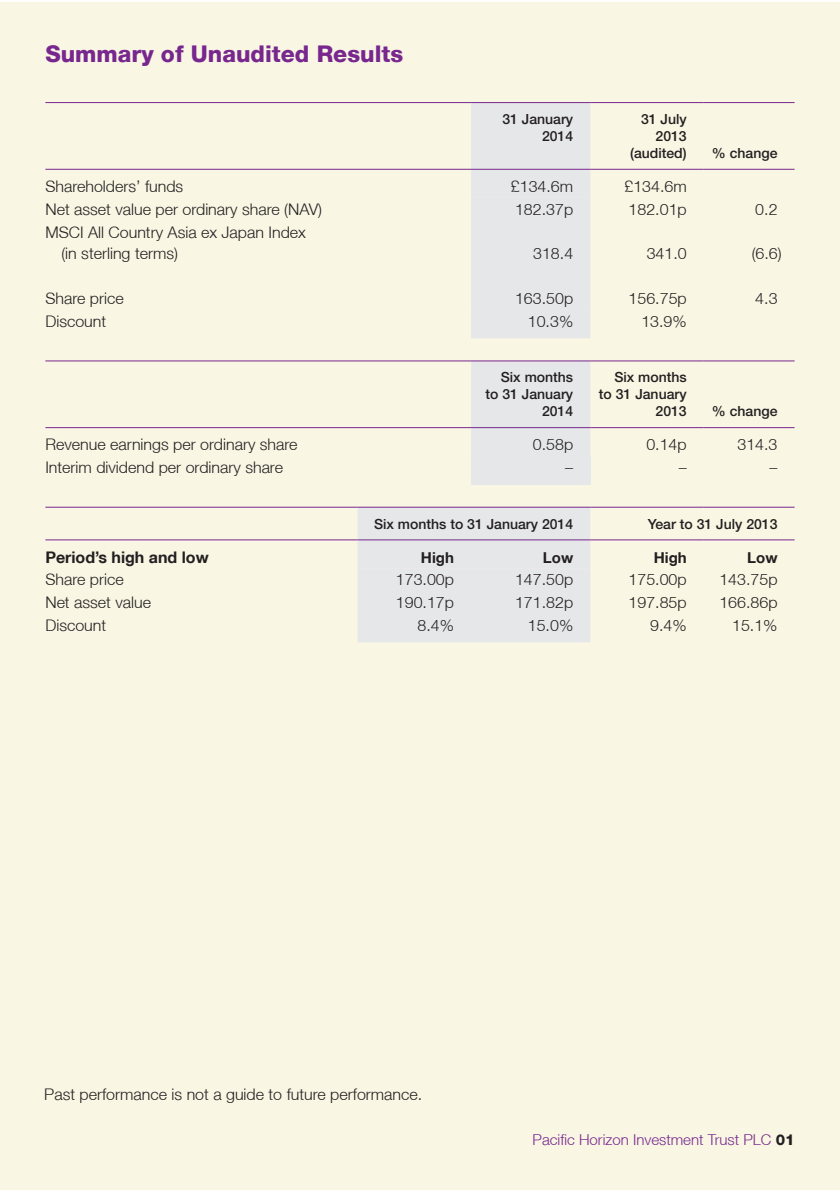
<style>
.page{position:relative;width:840px;height:1191px;background:#fff}
.page>*{position:absolute;margin:0;border:0;box-sizing:border-box;transform-origin:0 0}
.t1{font:800 23px "Helvetica Neue LT";color:#77278d}
.t2{font:300 16px/21px "Helvetica Neue LT";color:#231f20}
.t3{font:700 16px "Helvetica Neue LT";color:#231f20}
.t4{font:300 15px "Helvetica Neue LT";color:#77278d}
.t5{font:700 15px "Helvetica Neue LT";color:#231f20}
.t6{font:500 14px/17px "Helvetica Neue LT Std";color:#231f20;text-align:right}
.s1{font-weight:800;color:#231f20}
</style>
<div class="page">
<div style="left:0;top:2px;width:839px;height:1187px;background:#f9f6e4"></div>
<div style="left:471px;top:103px;width:119px;height:235px;background:#e6e7e9"></div>
<hr style="left:45px;top:102px;width:426px;height:1px;background:#77278d">
<hr style="left:590px;top:102px;width:113px;height:1px;background:#77278d">
<hr style="left:703px;top:102px;width:91px;height:1px;background:#77278d">
<hr style="left:703px;top:169px;width:91px;height:1px;background:#77278d">
<hr style="left:471px;top:102px;width:119px;height:1px;background:#77278d">
<hr style="left:45px;top:169px;width:426px;height:1px;background:#77278d">
<hr style="left:471px;top:169px;width:119px;height:1px;background:#77278d">
<hr style="left:590px;top:169px;width:113px;height:1px;background:#77278d">
<div style="left:471px;top:361px;width:119px;height:95px;background:#e6e7e9"></div>
<div style="left:471px;top:456px;width:119px;height:28px;background:#e6e7e9"></div>
<hr style="left:45px;top:360px;width:426px;height:1px;background:#77278d">
<hr style="left:590px;top:360px;width:113px;height:1px;background:#77278d">
<hr style="left:703px;top:360px;width:91px;height:1px;background:#77278d">
<hr style="left:703px;top:427px;width:91px;height:1px;background:#77278d">
<hr style="left:45px;top:427px;width:426px;height:1px;background:#77278d">
<hr style="left:471px;top:360px;width:119px;height:1px;background:#77278d">
<hr style="left:471px;top:427px;width:119px;height:1px;background:#77278d">
<hr style="left:590px;top:427px;width:113px;height:1px;background:#77278d">
<div style="left:357px;top:508px;width:233px;height:134px;background:#e6e7e9"></div>
<hr style="left:45px;top:507px;width:312px;height:1px;background:#77278d">
<hr style="left:45px;top:539px;width:312px;height:1px;background:#77278d">
<hr style="left:357px;top:507px;width:114px;height:1px;background:#77278d">
<hr style="left:471px;top:507px;width:119px;height:1px;background:#77278d">
<hr style="left:357px;top:539px;width:114px;height:1px;background:#77278d">
<hr style="left:471px;top:539px;width:119px;height:1px;background:#77278d">
<hr style="left:590px;top:539px;width:113px;height:1px;background:#77278d">
<hr style="left:703px;top:539px;width:91px;height:1px;background:#77278d">
<hr style="left:590px;top:507px;width:113px;height:1px;background:#77278d">
<hr style="left:703px;top:507px;width:91px;height:1px;background:#77278d">
<h1 class="t1" style="left:45px;top:40px;width:359px">Summary of Unaudited Results</h1>
<p class="t6" style="left:502px;top:110px;width:72px">31 January<br>2014</p>
<p class="t6" style="left:629px;top:110px;width:58px">31 July<br>2013 (audited)</p>
<p class="t6" style="left:711px;top:144px;width:67px">% change</p>
<p class="t2" style="left:45px;top:175px;width:139px">Shareholders’ funds</p>
<p class="t2" style="left:510px;top:175px;width:64px">£134.6m</p>
<p class="t2" style="left:624px;top:175px;width:64px">£134.6m</p>
<p class="t2" style="left:45px;top:198px;width:278px">Net asset value per ordinary share (NAV)</p>
<p class="t2" style="left:515px;top:198px;width:60px">182.37p</p>
<p class="t2" style="left:628px;top:198px;width:60px">182.01p</p>
<p class="t2" style="left:754px;top:198px;width:24px">0.2</p>
<p class="t2" style="left:61px;top:221px;width:246px;text-indent:-16px">MSCI All Country Asia ex Japan Index (in sterling terms)</p>
<p class="t2" style="left:533px;top:242px;width:42px">318.4</p>
<p class="t2" style="left:646px;top:242px;width:42px">341.0</p>
<p class="t2" style="left:751px;top:242px;width:31px">(6.6)</p>
<p class="t2" style="left:45px;top:288px;width:80px">Share price</p>
<p class="t2" style="left:515px;top:288px;width:60px">163.50p</p>
<p class="t2" style="left:628px;top:288px;width:60px">156.75p</p>
<p class="t2" style="left:754px;top:288px;width:24px">4.3</p>
<p class="t2" style="left:45px;top:310px;width:62px">Discount</p>
<p class="t2" style="left:527px;top:310px;width:47px">10.3%</p>
<p class="t2" style="left:641px;top:310px;width:47px">13.9%</p>
<p class="t6" style="left:485px;top:369px;width:89px">Six months to 31 January<br>2014</p>
<p class="t6" style="left:598px;top:369px;width:89px">Six months to 31 January<br>2013</p>
<p class="t6" style="left:711px;top:403px;width:67px">% change</p>
<p class="t2" style="left:45px;top:434px;width:253px">Revenue earnings per ordinary share</p>
<p class="t2" style="left:532px;top:434px;width:42px">0.58p</p>
<p class="t2" style="left:646px;top:434px;width:42px">0.14p</p>
<p class="t2" style="left:737px;top:434px;width:42px">314.3</p>
<p class="t2" style="left:45px;top:456px;width:239px">Interim dividend per ordinary share</p>
<p class="t2" style="left:565px;top:456px;width:9px">–</p>
<p class="t2" style="left:678px;top:456px;width:9px">–</p>
<p class="t2" style="left:769px;top:456px;width:9px">–</p>
<p class="t6" style="left:374px;top:515px;width:200px">Six months to 31 January 2014</p>
<p class="t6" style="left:647px;top:515px;width:131px">Year to 31 July 2013</p>
<p class="t3" style="left:45px;top:547px;width:165px">Period’s high and low</p>
<p class="t5" style="left:420px;top:548px;width:35px">High</p>
<p class="t5" style="left:542px;top:548px;width:32px">Low</p>
<p class="t5" style="left:653px;top:548px;width:35px">High</p>
<p class="t5" style="left:746px;top:548px;width:32px">Low</p>
<p class="t2" style="left:45px;top:569px;width:80px">Share price</p>
<p class="t2" style="left:395px;top:569px;width:60px">173.00p</p>
<p class="t2" style="left:514px;top:569px;width:60px">147.50p</p>
<p class="t2" style="left:628px;top:569px;width:60px">175.00p</p>
<p class="t2" style="left:719px;top:569px;width:60px">143.75p</p>
<p class="t2" style="left:45px;top:591px;width:107px">Net asset value</p>
<p class="t2" style="left:395px;top:591px;width:60px">190.17p</p>
<p class="t2" style="left:514px;top:591px;width:60px">171.82p</p>
<p class="t2" style="left:628px;top:591px;width:60px">197.85p</p>
<p class="t2" style="left:719px;top:591px;width:60px">166.86p</p>
<p class="t2" style="left:45px;top:614px;width:62px">Discount</p>
<p class="t2" style="left:417px;top:614px;width:38px">8.4%</p>
<p class="t2" style="left:527px;top:614px;width:47px">15.0%</p>
<p class="t2" style="left:650px;top:614px;width:38px">9.4%</p>
<p class="t2" style="left:731px;top:614px;width:47px">15.1%</p>
<p class="t2" style="left:44px;top:1083px;width:379px">Past performance is not a guide to future performance.</p>
<p class="t4" style="left:532px;top:1130px;width:263px">Pacific Horizon Investment Trust PLC <span class="s1">01</span></p>
</div>
